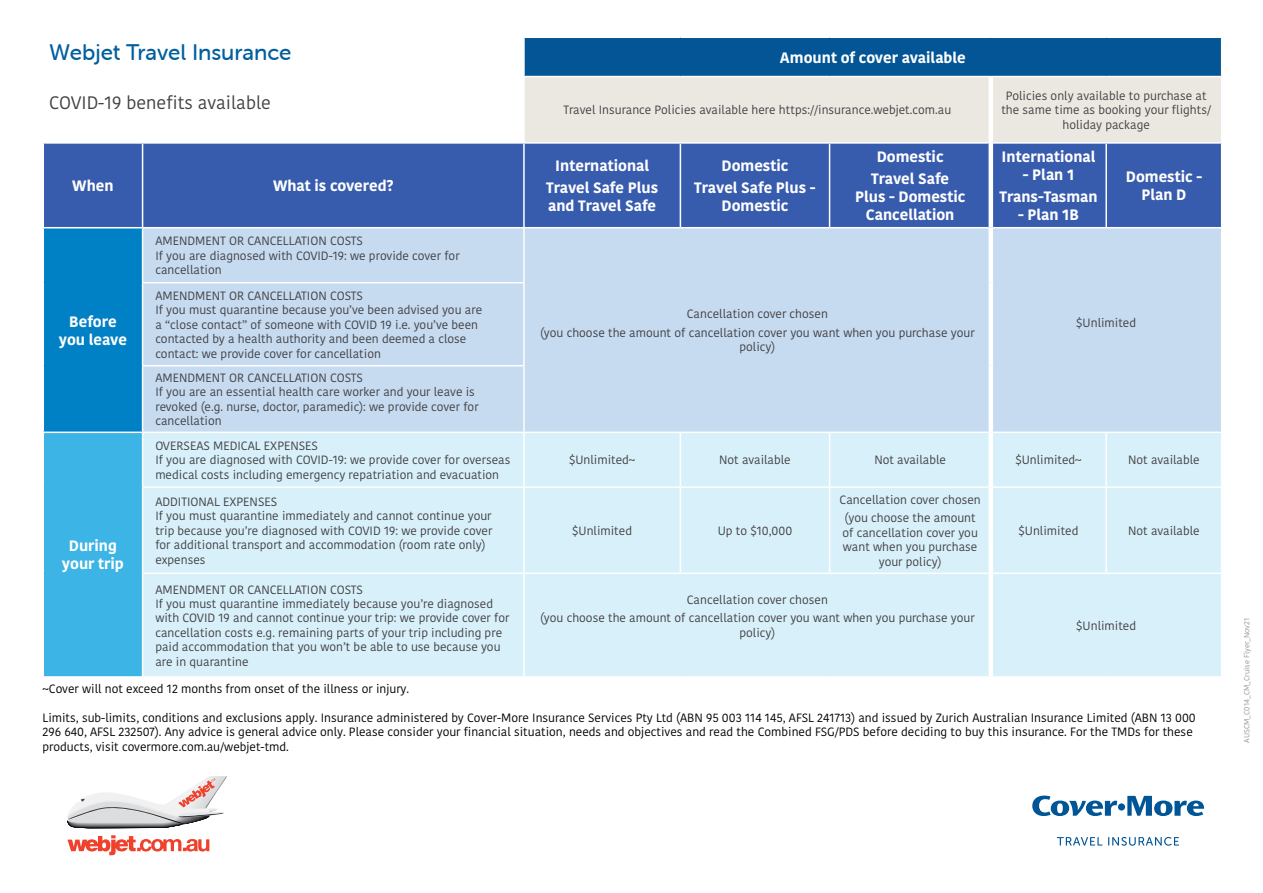
<style>
.page{position:relative;width:1263px;height:893px;background:#fff}
.page>*{position:absolute;margin:0;border:0;box-sizing:border-box;transform-origin:0 0}
.t1{font:22.5px "Museo Sans Rounded 500";color:#005f9e}
.t2{font:18px "Kohinoor";color:#414042}
.t3{font:700 15px/22.2px "Kohinoor";color:#fff;text-align:center}
.t4{font:12px/14.4px "Kohinoor";color:#414042}
.t5{font:12px/14.4px "Kohinoor";color:#000}
.t6{font:7.5px "Kohinoor";color:#939598}
</style>
<div class="page">
<svg style="left:1057px;top:837px;width:45px;height:8px"></svg>
<svg style="left:1108px;top:837px;width:71px;height:9px"></svg>
<svg style="left:1032px;top:796px;width:172px;height:20px"></svg>
<svg style="left:67px;top:835px;width:142px;height:20px"></svg>
<svg style="left:67px;top:776px;width:160px;height:52px"></svg>
<div style="left:524px;top:37px;width:698px;height:40px;background:#035595"></div>
<div style="left:525px;top:77px;width:696px;height:65px;background:#ebe8e2"></div>
<div style="left:44px;top:144px;width:1177px;height:83px;background:#385cad"></div>
<div style="left:43px;top:228px;width:100px;height:204px;background:#0081c6"></div>
<div style="left:143px;top:228px;width:1078px;height:204px;background:#c6daf0"></div>
<div style="left:43px;top:432px;width:100px;height:245px;background:#3cb4e5"></div>
<div style="left:143px;top:433px;width:1078px;height:243px;background:#d8f0fa"></div>
<hr style="left:524px;top:37px;width:156px;height:1px;background:#fff">
<hr style="left:523px;top:38px;width:2px;height:38px;background:#fff">
<hr style="left:680px;top:37px;width:149px;height:1px;background:#fff">
<hr style="left:829px;top:37px;width:162px;height:1px;background:#fff">
<hr style="left:991px;top:37px;width:115px;height:1px;background:#fff">
<hr style="left:1106px;top:37px;width:116px;height:1px;background:#fff">
<hr style="left:1221px;top:38px;width:1px;height:38px;background:#fff">
<hr style="left:523px;top:76px;width:157px;height:1px;background:#fff">
<hr style="left:680px;top:76px;width:149px;height:1px;background:#fff">
<hr style="left:829px;top:76px;width:162px;height:1px;background:#fff">
<hr style="left:991px;top:76px;width:115px;height:1px;background:#fff">
<hr style="left:1106px;top:76px;width:116px;height:1px;background:#fff">
<hr style="left:142px;top:144px;width:1px;height:83px;background:#fff">
<hr style="left:523px;top:144px;width:2px;height:83px;background:#fff">
<hr style="left:680px;top:144px;width:1px;height:83px;background:#fff">
<hr style="left:829px;top:144px;width:1px;height:83px;background:#fff">
<hr style="left:1105px;top:144px;width:2px;height:83px;background:#fff">
<hr style="left:43px;top:228px;width:1px;height:55px;background:#fff">
<hr style="left:142px;top:228px;width:1px;height:54px;background:#fff">
<hr style="left:523px;top:228px;width:2px;height:54px;background:#fff">
<hr style="left:43px;top:283px;width:1px;height:83px;background:#fff">
<hr style="left:142px;top:282px;width:383px;height:1px;background:#fff">
<hr style="left:142px;top:283px;width:1px;height:82px;background:#fff">
<hr style="left:523px;top:283px;width:2px;height:82px;background:#fff">
<hr style="left:43px;top:366px;width:1px;height:66px;background:#fff">
<hr style="left:142px;top:365px;width:383px;height:1px;background:#fff">
<hr style="left:142px;top:366px;width:1px;height:66px;background:#fff">
<hr style="left:523px;top:366px;width:2px;height:66px;background:#fff">
<hr style="left:43px;top:432px;width:100px;height:1px;background:#fff">
<hr style="left:43px;top:433px;width:1px;height:54px;background:#fff">
<hr style="left:142px;top:433px;width:1px;height:53px;background:#fff">
<hr style="left:523px;top:433px;width:2px;height:53px;background:#fff">
<hr style="left:680px;top:433px;width:1px;height:53px;background:#fff">
<hr style="left:829px;top:433px;width:1px;height:53px;background:#fff">
<hr style="left:1105px;top:433px;width:2px;height:53px;background:#fff">
<hr style="left:43px;top:487px;width:1px;height:86px;background:#fff">
<hr style="left:142px;top:486px;width:382px;height:2px;background:#fff">
<hr style="left:142px;top:488px;width:1px;height:85px;background:#fff">
<hr style="left:524px;top:486px;width:156px;height:2px;background:#fff">
<hr style="left:523px;top:488px;width:2px;height:85px;background:#fff">
<hr style="left:680px;top:486px;width:149px;height:2px;background:#fff">
<hr style="left:680px;top:488px;width:1px;height:85px;background:#fff">
<hr style="left:829px;top:486px;width:159px;height:2px;background:#fff">
<hr style="left:829px;top:488px;width:1px;height:85px;background:#fff">
<hr style="left:993px;top:486px;width:113px;height:2px;background:#fff">
<hr style="left:1106px;top:486px;width:116px;height:2px;background:#fff">
<hr style="left:1105px;top:488px;width:2px;height:85px;background:#fff">
<hr style="left:43px;top:573px;width:1px;height:103px;background:#fff">
<hr style="left:142px;top:573px;width:382px;height:1px;background:#fff">
<hr style="left:142px;top:574px;width:1px;height:102px;background:#fff">
<hr style="left:524px;top:573px;width:156px;height:1px;background:#fff">
<hr style="left:523px;top:574px;width:2px;height:102px;background:#fff">
<hr style="left:680px;top:573px;width:149px;height:1px;background:#fff">
<hr style="left:829px;top:573px;width:159px;height:1px;background:#fff">
<hr style="left:993px;top:573px;width:113px;height:1px;background:#fff">
<hr style="left:1106px;top:573px;width:116px;height:1px;background:#fff">
<hr style="left:43px;top:676px;width:100px;height:2px;background:#fff">
<div style="left:988px;top:77px;width:5px;height:66px;background:#fff"></div>
<div style="left:988px;top:143px;width:5px;height:85px;background:#fff"></div>
<div style="left:988px;top:228px;width:5px;height:55px;background:#fff"></div>
<div style="left:988px;top:283px;width:5px;height:83px;background:#fff"></div>
<div style="left:988px;top:366px;width:5px;height:66px;background:#fff"></div>
<div style="left:988px;top:432px;width:5px;height:55px;background:#fff"></div>
<div style="left:988px;top:487px;width:5px;height:86px;background:#fff"></div>
<div style="left:988px;top:573px;width:5px;height:103px;background:#fff"></div>
<h1 class="t1" style="left:49px;top:40px;width:244px">Webjet Travel Insurance</h1>
<h2 class="t2" style="left:49px;top:91px;width:223px">COVID-19 benefits available</h2>
<p class="t3" style="left:72px;top:175px;width:43px">When</p>
<p class="t3" style="left:273px;top:175px;width:122px">What is covered?</p>
<p class="t3" style="left:59px;top:313px;width:70px;line-height:18px">Before you leave</p>
<p class="t3" style="left:62px;top:537px;width:63px;line-height:18px">During your trip</p>
<p class="t4" style="left:155px;top:234px;width:306px">AMENDMENT OR CANCELLATION COSTS<br>If you are diagnosed with COVID-19: we provide cover for cancellation</p>
<p class="t4" style="left:155px;top:289px;width:328px">AMENDMENT OR CANCELLATION COSTS<br>If you must quarantine because you’ve been advised you are a “close contact” of someone with COVID 19 i.e. you’ve been contacted by a health authority and been deemed a close contact: we provide cover for cancellation</p>
<p class="t4" style="left:155px;top:371px;width:325px">AMENDMENT OR CANCELLATION COSTS<br>If you are an essential health care worker and your leave is revoked (e.g. nurse, doctor, paramedic): we provide cover for cancellation</p>
<p class="t4" style="left:155px;top:439px;width:357px">OVERSEAS MEDICAL EXPENSES<br>If you are diagnosed with COVID-19: we provide cover for overseas medical costs including emergency repatriation and evacuation</p>
<p class="t4" style="left:155px;top:495px;width:339px">ADDITIONAL EXPENSES<br>If you must quarantine immediately and cannot continue your trip because you’re diagnosed with COVID 19: we provide cover for additional transport and accommodation (room rate only) expenses</p>
<p class="t3" style="left:780px;top:46px;width:187px">Amount of cover available</p>
<p class="t4" style="left:563px;top:103px;width:389px">Travel Insurance Policies available here https://insurance.webjet.com.au</p>
<p class="t3" style="left:546px;top:155px;width:114px">International<br>Travel Safe Plus</p>
<p class="t3" style="left:548px;top:195px;width:109px">and Travel Safe</p>
<p class="t3" style="left:694px;top:155px;width:123px">Domestic<br>Travel Safe Plus -</p>
<p class="t3" style="left:721px;top:195px;width:68px">Domestic</p>
<p class="t3" style="left:871px;top:146px;width:79px">Domestic<br>Travel Safe</p>
<p class="t3" style="left:855px;top:188px;width:112px;line-height:18px">Plus - Domestic<br>Cancellation</p>
<p class="t4" style="left:1001px;top:89px;width:211px;text-align:center">Policies only available to purchase at the same time as booking your flights/ holiday package</p>
<p class="t3" style="left:1002px;top:146px;width:95px">International</p>
<p class="t3" style="left:999px;top:164px;width:99px">- Plan 1<br>Trans-Tasman</p>
<p class="t3" style="left:1018px;top:204px;width:62px">- Plan 1B</p>
<p class="t3" style="left:1126px;top:168px;width:78px;line-height:18px">Domestic -<br>Plan D</p>
<p class="t4" style="left:540px;top:305px;width:436px;line-height:18.6px;text-align:center">Cancellation cover chosen<br>(you choose the amount of cancellation cover you want when you purchase your</p>
<p class="t4" style="left:739px;top:340px;width:37px">policy)</p>
<p class="t4" style="left:1076px;top:316px;width:61px">$Unlimited</p>
<p class="t4" style="left:569px;top:453px;width:68px">$Unlimited~</p>
<p class="t4" style="left:719px;top:453px;width:73px">Not available</p>
<p class="t4" style="left:874px;top:453px;width:73px">Not available</p>
<p class="t4" style="left:1015px;top:453px;width:68px">$Unlimited~</p>
<p class="t4" style="left:1128px;top:453px;width:73px">Not available</p>
<p class="t4" style="left:572px;top:524px;width:61px">$Unlimited</p>
<p class="t4" style="left:718px;top:524px;width:76px">Up to $10,000</p>
<p class="t4" style="left:840px;top:491px;width:143px;line-height:18.6px;text-align:center">Cancellation cover chosen (you choose the amount</p>
<p class="t4" style="left:842px;top:526px;width:137px;text-align:center">of cancellation cover you want when you purchase your policy)</p>
<p class="t4" style="left:1018px;top:524px;width:61px">$Unlimited</p>
<p class="t4" style="left:1128px;top:524px;width:73px">Not available</p>
<p class="t4" style="left:155px;top:582px;width:356px">AMENDMENT OR CANCELLATION COSTS<br>If you must quarantine immediately because you’re diagnosed with COVID 19 and cannot continue your trip: we provide cover for cancellation costs e.g. remaining parts of your trip including pre paid accommodation that you won’t be able to use because you are in quarantine</p>
<p class="t4" style="left:540px;top:590px;width:436px;line-height:18.6px;text-align:center">Cancellation cover chosen<br>(you choose the amount of cancellation cover you want when you purchase your</p>
<p class="t4" style="left:1076px;top:618px;width:61px">$Unlimited</p>
<p class="t6" style="left:1242px;top:743px;width:126px;rotate:-90deg">AUSCM_C014_CM_Cruise Flyer_Nov21</p>
<p class="t4" style="left:739px;top:626px;width:37px">policy)</p>
<p class="t5" style="left:43px;top:682px;width:368px">~Cover will not exceed 12 months from onset of the illness or injury.</p>
<p class="t5" style="left:43px;top:711px;width:1155px">Limits, sub-limits, conditions and exclusions apply. Insurance administered by Cover-More Insurance Services Pty Ltd (ABN 95 003 114 145, AFSL 241713) and issued by Zurich Australian Insurance Limited (ABN 13 000<br>296 640, AFSL 232507). Any advice is general advice only. Please consider your financial situation, needs and objectives and read the Combined FSG/PDS before deciding to buy this insurance. For the TMDs for these products, visit covermore.com.au/webjet-tmd.</p>
</div>
